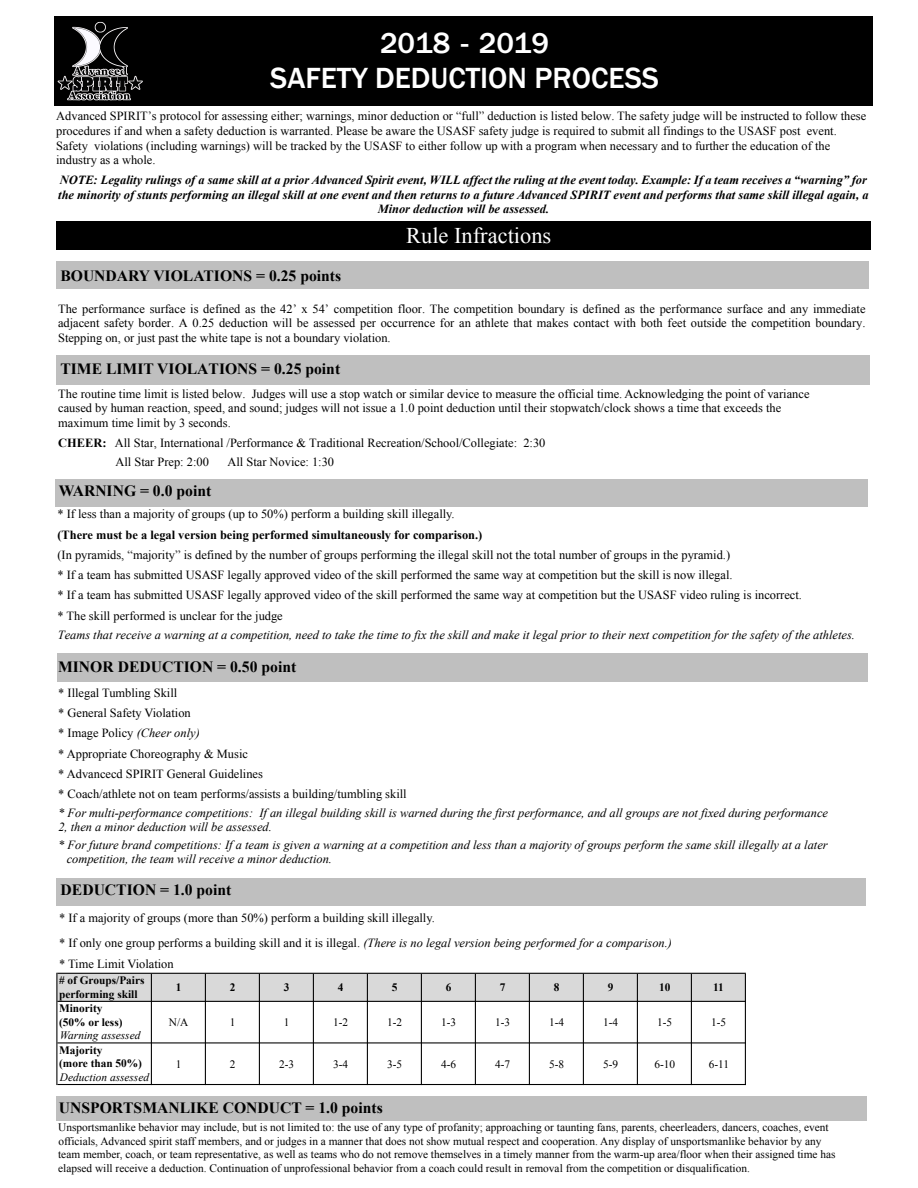
<style>
.page{position:relative;width:918px;height:1188px;background:#fff}
.page>*{position:absolute;margin:0;border:0;box-sizing:border-box;transform-origin:0 0}
.t1{font:500 30px/34.3px "Franklin Gothic";color:#fff;text-align:center}
.t2{font:22.35px "Times New Roman";color:#fff}
.t3{font:700 15.6px "Times New Roman";color:#000}
.t4{font:12.45px/20.2px "Times New Roman";color:#000}
.t5{font:italic 12.45px/14.5px "Times New Roman";color:#000}
.t6{font:italic 700 12.45px/14.5px "Times New Roman";color:#000;text-align:center}
.t7{font:700 12.45px "Times New Roman";color:#000}
.t8{font:11.4px/13.5px "Times New Roman";color:#000}
.t9{font:700 11.4px/13.5px "Times New Roman";color:#000}
.t10{font:italic 11.4px "Times New Roman";color:#000}
.s1{font-weight:700}
.s2{font-style:italic}
</style>
<div class="page">
<div style="left:55px;top:16px;width:818px;height:89px;background:#000"></div>
<div style="left:56px;top:262px;width:813px;height:27px;background:#bfbfbf"></div>
<div style="left:56px;top:355px;width:814px;height:30px;background:#bfbfbf"></div>
<div style="left:55px;top:479px;width:813px;height:28px;background:#bfbfbf"></div>
<div style="left:57px;top:653px;width:811px;height:29px;background:#bfbfbf"></div>
<div style="left:57px;top:878px;width:809px;height:28px;background:#bfbfbf"></div>
<div style="left:57px;top:973px;width:689px;height:29px;background:#d9d9d9"></div>
<div style="left:56px;top:1096px;width:811px;height:25px;background:#bfbfbf"></div>
<hr style="left:56px;top:973px;width:1px;height:112px;background:#000">
<hr style="left:151px;top:974px;width:1px;height:111px;background:#000">
<hr style="left:205px;top:974px;width:1px;height:111px;background:#000">
<hr style="left:259px;top:974px;width:1px;height:111px;background:#000">
<hr style="left:313px;top:974px;width:1px;height:111px;background:#000">
<hr style="left:367px;top:974px;width:1px;height:111px;background:#000">
<hr style="left:421px;top:974px;width:1px;height:111px;background:#000">
<hr style="left:475px;top:974px;width:1px;height:111px;background:#000">
<hr style="left:529px;top:974px;width:1px;height:111px;background:#000">
<hr style="left:583px;top:974px;width:1px;height:111px;background:#000">
<hr style="left:637px;top:974px;width:1px;height:111px;background:#000">
<hr style="left:691px;top:974px;width:1px;height:111px;background:#000">
<hr style="left:745px;top:974px;width:1px;height:111px;background:#000">
<hr style="left:57px;top:973px;width:689px;height:1px;background:#000">
<hr style="left:57px;top:1001px;width:689px;height:1px;background:#000">
<hr style="left:57px;top:1042px;width:689px;height:1px;background:#000">
<hr style="left:57px;top:1084px;width:689px;height:1px;background:#000">
<div style="left:56px;top:221px;width:815px;height:29px;background:#000"></div>
<img style="left:57px;top:21px;width:86px;height:80px">
<h1 class="t1" style="left:270px;top:26px;width:390px">2018 - 2019<br>SAFETY DEDUCTION PROCESS</h1>
<p class="t4" style="left:56px;top:109px;width:812px;line-height:14.5px">Advanced SPIRIT’s protocol for assessing either; warnings, minor deduction or “full” deduction is listed below. The safety judge will be instructed to follow these procedures if and when a safety deduction is warranted. Please be aware the USASF safety judge is required to submit all findings to the USASF post event.<br>Safety violations (including warnings) will be tracked by the USASF to either follow up with a program when necessary and to further the education of the industry as a whole.</p>
<p class="t6" style="left:58px;top:173px;width:812px">NOTE: Legality rulings of a same skill at a prior Advanced Spirit event, WILL affect the ruling at the event today. Example: If a team receives a “warning” for the minority of stunts performing an illegal skill at one event and then returns to a future Advanced SPIRIT event and performs that same skill illegal again, a<br>Minor deduction will be assessed.</p>
<h2 class="t2" style="left:406px;top:220px;width:147px">Rule Infractions</h2>
<p class="t3" style="left:60px;top:267px;width:282px">BOUNDARY VIOLATIONS = 0.25 points</p>
<p class="t4" style="left:58px;top:301px;width:809px;line-height:14.5px;text-align:justify">The performance surface is defined as the 42’ x 54’ competition floor. The competition boundary is defined as the performance surface and any immediate adjacent safety border. A 0.25 deduction will be assessed per occurrence for an athlete that makes contact with both feet outside the competition boundary.<br>Stepping on, or just past the white tape is not a boundary violation.</p>
<p class="t3" style="left:60px;top:360px;width:281px">TIME LIMIT VIOLATIONS = 0.25 point</p>
<p class="t4" style="left:58px;top:386px;width:753px;line-height:14.5px">The routine time limit is listed below. Judges will use a stop watch or similar device to measure the official time. Acknowledging the point of variance caused by human reaction, speed, and sound; judges will not issue a 1.0 point deduction until their stopwatch/clock shows a time that exceeds the maximum time limit by 3 seconds.</p>
<p class="t4" style="left:115px;top:432px;width:431px;line-height:19.8px;text-indent:-57px"><span class="s1">CHEER:</span> All Star, International /Performance &amp; Traditional Recreation/School/Collegiate: 2:30<br>All Star Prep: 2:00</p>
<p class="t4" style="left:228px;top:452px;width:108px">All Star Novice: 1:30</p>
<p class="t3" style="left:59px;top:482px;width:154px">WARNING = 0.0 point</p>
<p class="t4" style="left:57px;top:504px;width:399px">* If less than a majority of groups (up to 50%) perform a building skill illegally.</p>
<p class="t7" style="left:57px;top:528px;width:426px">(There must be a legal version being performed simultaneously for comparison.)</p>
<p class="t4" style="left:57px;top:545px;width:746px">(In pyramids, “majority” is defined by the number of groups performing the illegal skill not the total number of groups in the pyramid.)<br>* If a team has submitted USASF legally approved video of the skill performed the same way at competition but the skill is now illegal.<br>* If a team has submitted USASF legally approved video of the skill performed the same way at competition but the USASF video ruling is incorrect. * The skill performed is unclear for the judge</p>
<p class="t5" style="left:58px;top:627px;width:799px">Teams that receive a warning at a competition, need to take the time to fix the skill and make it legal prior to their next competition for the safety of the athletes.</p>
<p class="t3" style="left:58px;top:656px;width:240px">MINOR DEDUCTION = 0.50 point</p>
<p class="t4" style="left:58px;top:683px;width:350px">* Illegal Tumbling Skill<br>* General Safety Violation<br>* Image Policy <span class="s2">(Cheer only)<br></span>* Appropriate Choreography &amp; Music<br>* Advancecd SPIRIT General Guidelines<br>* Coach/athlete not on team performs/assists a building/tumbling skill</p>
<p class="t5" style="left:58px;top:805px;width:771px">* For multi-performance competitions: If an illegal building skill is warned during the first performance, and all groups are not fixed during performance<br>2, then a minor deduction will be assessed.</p>
<p class="t5" style="left:67px;top:837px;width:762px;text-indent:-8px">* For future brand competitions: If a team is given a warning at a competition and less than a majority of groups perform the same skill illegally at a later competition, the team will receive a minor deduction.</p>
<p class="t3" style="left:61px;top:881px;width:172px">DEDUCTION = 1.0 point</p>
<p class="t4" style="left:59px;top:905px;width:615px;line-height:24.6px">* If a majority of groups (more than 50%) perform a building skill illegally.<br>* If only one group performs a building skill and it is illegal. <span class="s2">(There is no legal version being performed for a comparison.)</span></p>
<p class="t4" style="left:59px;top:954px;width:116px">* Time Limit Violation</p>
<p class="t9" style="left:59px;top:973px;width:87px"># of Groups/Pairs performing skill</p>
<p class="t9" style="left:176px;top:981px;width:7px">1</p>
<p class="t9" style="left:230px;top:981px;width:7px">2</p>
<p class="t9" style="left:284px;top:981px;width:7px">3</p>
<p class="t9" style="left:338px;top:981px;width:7px">4</p>
<p class="t9" style="left:392px;top:981px;width:7px">5</p>
<p class="t9" style="left:446px;top:981px;width:7px">6</p>
<p class="t9" style="left:500px;top:981px;width:7px">7</p>
<p class="t9" style="left:554px;top:981px;width:7px">8</p>
<p class="t9" style="left:608px;top:981px;width:7px">9</p>
<p class="t9" style="left:659px;top:981px;width:13px">10</p>
<p class="t9" style="left:713px;top:981px;width:12px">11</p>
<p class="t9" style="left:59px;top:1002px;width:65px">Minority (50% or less)</p>
<p class="t10" style="left:60px;top:1029px;width:82px">Warning assessed</p>
<p class="t8" style="left:169px;top:1016px;width:21px">N/A</p>
<p class="t8" style="left:230px;top:1016px;width:7px">1</p>
<p class="t8" style="left:284px;top:1016px;width:7px">1</p>
<p class="t8" style="left:333px;top:1016px;width:17px">1-2</p>
<p class="t8" style="left:387px;top:1016px;width:17px">1-2</p>
<p class="t8" style="left:441px;top:1016px;width:17px">1-3</p>
<p class="t8" style="left:495px;top:1016px;width:17px">1-3</p>
<p class="t8" style="left:549px;top:1016px;width:17px">1-4</p>
<p class="t8" style="left:603px;top:1016px;width:17px">1-4</p>
<p class="t8" style="left:657px;top:1016px;width:17px">1-5</p>
<p class="t8" style="left:711px;top:1016px;width:17px">1-5</p>
<p class="t9" style="left:59px;top:1043px;width:85px">Majority<br>(more than 50%)</p>
<p class="t10" style="left:60px;top:1071px;width:91px">Deduction assessed</p>
<p class="t8" style="left:176px;top:1057px;width:7px">1</p>
<p class="t8" style="left:230px;top:1057px;width:7px">2</p>
<p class="t8" style="left:279px;top:1057px;width:17px">2-3</p>
<p class="t8" style="left:333px;top:1057px;width:17px">3-4</p>
<p class="t8" style="left:387px;top:1057px;width:17px">3-5</p>
<p class="t8" style="left:441px;top:1057px;width:17px">4-6</p>
<p class="t8" style="left:495px;top:1057px;width:17px">4-7</p>
<p class="t8" style="left:549px;top:1057px;width:17px">5-8</p>
<p class="t8" style="left:603px;top:1057px;width:17px">5-9</p>
<p class="t8" style="left:654px;top:1057px;width:22px">6-10</p>
<p class="t8" style="left:709px;top:1057px;width:22px">6-11</p>
<p class="t3" style="left:59px;top:1099px;width:326px">UNSPORTSMANLIKE CONDUCT = 1.0 points</p>
<p class="t8" style="left:58px;top:1121px;width:779px">Unsportsmanlike behavior may include, but is not limited to: the use of any type of profanity; approaching or taunting fans, parents, cheerleaders, dancers, coaches, event officials, Advanced spirit staff members, and or judges in a manner that does not show mutual respect and cooperation. Any display of unsportsmanlike behavior by any team member, coach, or team representative, as well as teams who do not remove themselves in a timely manner from the warm-up area/floor when their assigned time has elapsed will receive a deduction. Continuation of unprofessional behavior from a coach could result in removal from the competition or disqualification.</p>
</div>
